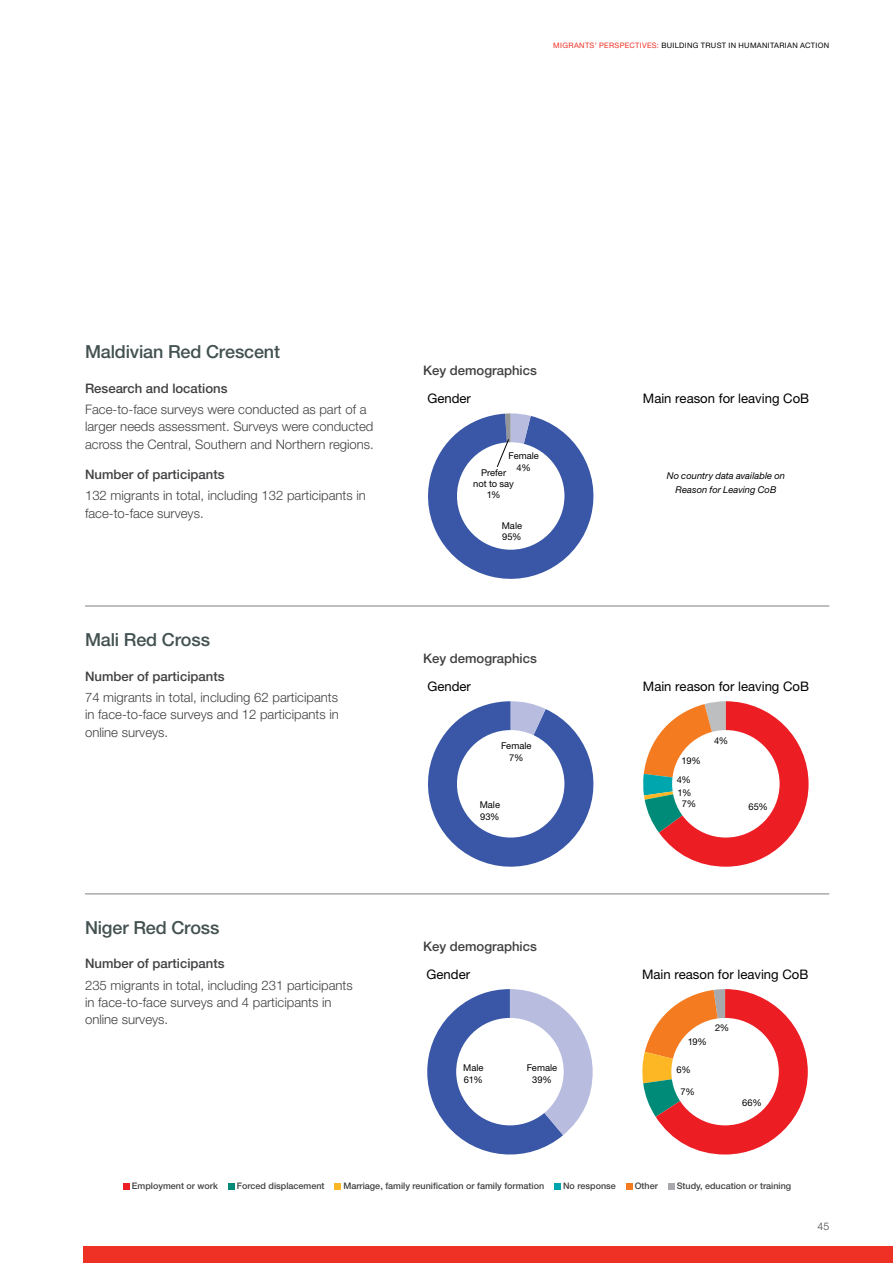
<style>
.page{position:relative;width:893px;height:1263px;background:#fff}
.page>*{position:absolute;margin:0;border:0;box-sizing:border-box;transform-origin:0 0}
.Header_Level_1{font:500 18px "Helvetica Neue LT";letter-spacing:-.01em;color:#435151}
.Body_Text{font:300 13.2px/17.2px "Helvetica Neue LT";color:#414042}
.Body_Text-2{font:500 13.2px "Helvetica Neue LT";color:#414042}
.t1{font:13.2px "Helvetica Neue LT";color:#000}
.t2{font:300 10.5px "Helvetica Neue LT";color:#414042}
.t3{font:9.3px/11.2px "Helvetica Neue LT";color:#000;text-align:center}
.t4{font:italic 9.3px/13.5px "Helvetica Neue LT";letter-spacing:.005em;color:#000;text-align:center}
.Body_Text-3{font:500 9px "Helvetica Neue LT";color:#414042}
.t5{font:7.5px "Helvetica Neue LT";letter-spacing:.04em;color:#000}
.s1{color:#ee3124}
</style>
<div class="page">
<div style="left:83px;top:1246px;width:810px;height:17px;background:#ee3124"></div>
<hr style="left:85px;top:605px;width:744px;height:2px;background:#a7a9ac">
<hr style="left:85px;top:893px;width:744px;height:1px;background:#a7a9ac">
<svg style="left:123px;top:1183px;width:6px;height:6px"></svg>
<svg style="left:228px;top:1183px;width:6px;height:6px"></svg>
<svg style="left:335px;top:1183px;width:6px;height:6px"></svg>
<div style="left:554px;top:1183px;width:7px;height:6px;background:#00a6ae"></div>
<svg style="left:626px;top:1183px;width:6px;height:6px"></svg>
<svg style="left:668px;top:1183px;width:6px;height:6px"></svg>
<svg style="left:428px;top:413px;width:166px;height:166px"></svg>
<svg style="left:428px;top:701px;width:166px;height:166px"></svg>
<svg style="left:643px;top:701px;width:165px;height:166px"></svg>
<div style="left:457px;top:730px;width:107px;height:107px;background:#fff;border-radius:50%"></div>
<div style="left:672px;top:730px;width:108px;height:107px;background:#fff;border-radius:50%"></div>
<svg style="left:427px;top:989px;width:166px;height:166px"></svg>
<svg style="left:642px;top:989px;width:166px;height:165px"></svg>
<div style="left:456px;top:1018px;width:108px;height:107px;background:#fff;border-radius:50%"></div>
<div style="left:671px;top:1018px;width:108px;height:107px;background:#fff;border-radius:50%"></div>
<p class="t5" style="left:553px;top:41px;width:277px"><span class="s1">MIGRANTS’ PERSPECTIVES:</span> BUILDING TRUST IN HUMANITARIAN ACTION</p>
<p class="Header_Level_1" style="left:85px;top:341px;width:196px">Maldivian Red Crescent</p>
<p class="Body_Text-2" style="left:85px;top:380px;width:144px">Research and locations</p>
<p class="Body_Text" style="left:85px;top:401px;width:290px">Face-to-face surveys were conducted as part of a larger needs assessment. Surveys were conducted across the Central, Southern and Northern regions.</p>
<p class="Body_Text-2" style="left:85px;top:466px;width:141px">Number of participants</p>
<p class="Body_Text" style="left:85px;top:487px;width:282px">132 migrants in total, including 132 participants in face-to-face surveys.</p>
<p class="Header_Level_1" style="left:85px;top:629px;width:127px">Mali Red Cross</p>
<p class="Body_Text-2" style="left:85px;top:668px;width:141px">Number of participants</p>
<p class="Body_Text" style="left:85px;top:688px;width:255px;text-align:justify">74 migrants in total, including 62 participants in face-to-face surveys and 12 participants in online surveys.</p>
<p class="Header_Level_1" style="left:85px;top:917px;width:136px">Niger Red Cross</p>
<p class="Body_Text-2" style="left:85px;top:956px;width:141px">Number of participants</p>
<p class="Body_Text" style="left:85px;top:976px;width:269px">235 migrants in total, including 231 participants in face-to-face surveys and 4 participants in online surveys.</p>
<p class="Body_Text-2" style="left:423px;top:362px;width:115px">Key demographics</p>
<p class="t1" style="left:427px;top:390px;width:45px">Gender</p>
<p class="t1" style="left:643px;top:390px;width:168px">Main reason for leaving CoB</p>
<p class="t3" style="left:508px;top:450px;width:32px">Female<br>4%</p>
<p class="t3" style="left:473px;top:467px;width:42px">Prefer not to say<br>1%</p>
<p class="t4" style="left:667px;top:469px;width:120px">No country data available on<br>Reason for Leaving CoB</p>
<p class="t3" style="left:502px;top:520px;width:22px;text-align:left">Male<br>95%</p>
<p class="Body_Text-2" style="left:423px;top:650px;width:115px">Key demographics</p>
<p class="t1" style="left:427px;top:678px;width:45px">Gender</p>
<p class="t1" style="left:643px;top:678px;width:168px">Main reason for leaving CoB</p>
<p class="t3" style="left:501px;top:740px;width:32px">Female<br>7%</p>
<p class="t3" style="left:480px;top:799px;width:22px;text-align:left">Male<br>93%</p>
<p class="Body_Text-2" style="left:423px;top:938px;width:115px">Key demographics</p>
<p class="t3" style="left:682px;top:755px;width:21px">19%</p>
<p class="t3" style="left:677px;top:774px;width:16px">4%</p>
<p class="t3" style="left:678px;top:786px;width:15px">1%</p>
<p class="t3" style="left:682px;top:798px;width:16px">7%</p>
<p class="t3" style="left:714px;top:735px;width:16px">4%</p>
<p class="t3" style="left:749px;top:801px;width:21px">65%</p>
<p class="t1" style="left:427px;top:966px;width:45px">Gender</p>
<p class="t1" style="left:642px;top:966px;width:168px">Main reason for leaving CoB</p>
<p class="t3" style="left:463px;top:1062px;width:22px;text-align:left">Male<br>61%</p>
<p class="t3" style="left:527px;top:1062px;width:32px">Female<br>39%</p>
<p class="t3" style="left:688px;top:1036px;width:21px">19%</p>
<p class="t3" style="left:676px;top:1064px;width:16px">6%</p>
<p class="t3" style="left:681px;top:1086px;width:16px">7%</p>
<p class="t3" style="left:715px;top:1022px;width:16px">2%</p>
<p class="t3" style="left:742px;top:1097px;width:21px">66%</p>
<p class="Body_Text-3" style="left:132px;top:1181px;width:88px">Employment or work</p>
<p class="Body_Text-3" style="left:237px;top:1181px;width:89px">Forced displacement</p>
<p class="Body_Text-3" style="left:343px;top:1181px;width:202px">Marriage, family reunification or family formation</p>
<p class="Body_Text-3" style="left:563px;top:1181px;width:54px">No response</p>
<p class="Body_Text-3" style="left:635px;top:1181px;width:25px">Other</p>
<p class="Body_Text-3" style="left:677px;top:1181px;width:116px">Study, education or training</p>
<p class="t2" style="left:817px;top:1220px;width:13px">45</p>
</div>
